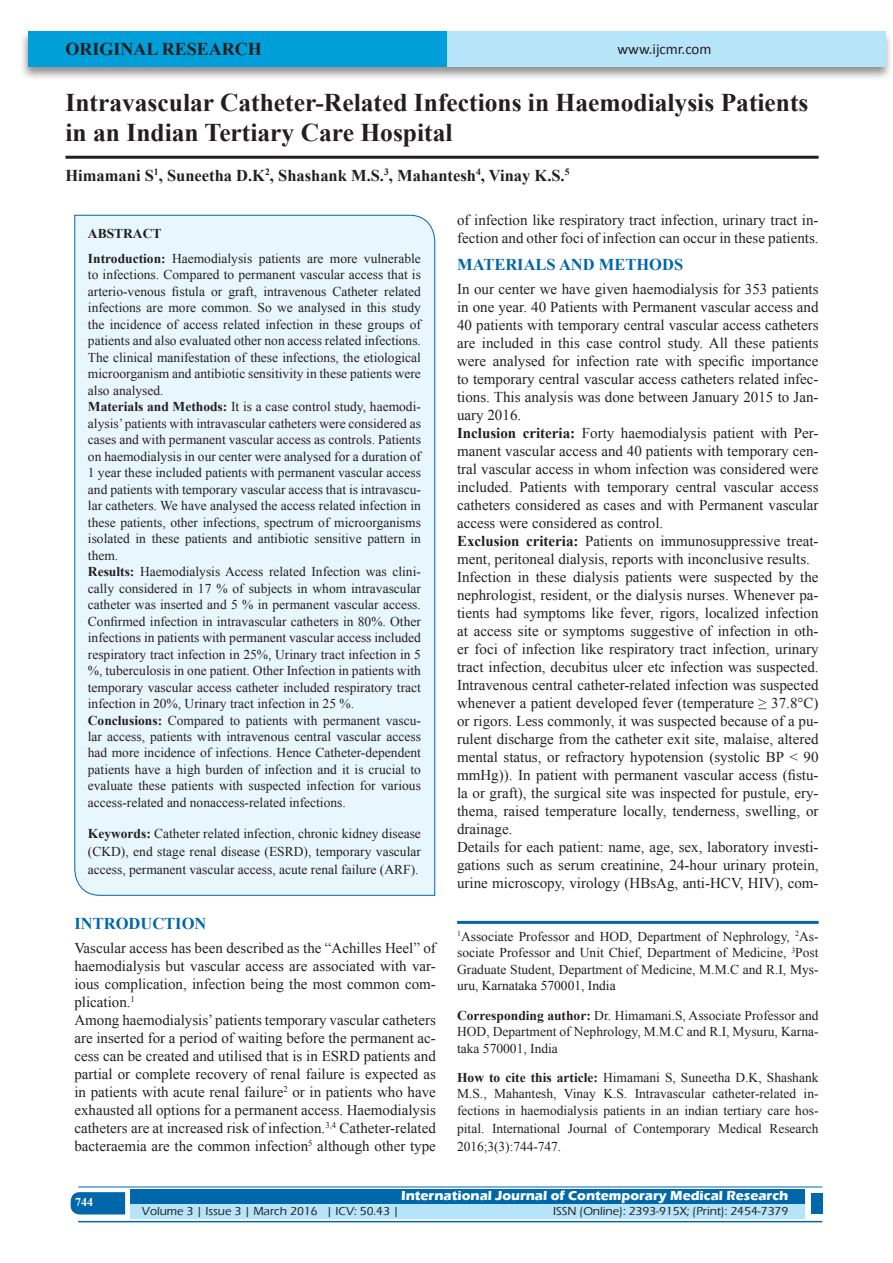
<style>
.page{position:relative;width:893px;height:1263px;background:#fff}
.page>*{position:absolute;margin:0;border:0;box-sizing:border-box;transform-origin:0 0}
.A_Title_New{font:700 25.5px/30px "Times New Roman";color:#231f20}
.AT_new{font:700 18px "Times New Roman";color:#231f20}
.AU-New{font:700 16.5px "Times New Roman";color:#231f20}
.t1{font:700 16.5px "Times New Roman";color:#0067aa}
.TX_New{font:15px/18px "Times New Roman";color:#231f20;text-align:justify}
.t2{font:15px "Calibri";color:#231f20}
.Affi_New{font:13.5px/16.5px "Times New Roman";color:#231f20}
.HTC_new{font:13.5px/16.5px "Times New Roman";letter-spacing:-.005em;color:#231f20;text-align:justify}
.Corresponding{font:13.5px/16.5px "Times New Roman";color:#231f20;text-align:justify}
.t3{font:700 13.5px "Eras ITC";color:#fff}
.t4{font:500 12px "Eras ITC";color:#231f20}
.t5{font:700 12px "Times New Roman";color:#fff}
.s1{font-weight:700}
.s2{color:#1a1a1a}
</style>
<div class="page">
<div style="left:19px;top:29px;width:874px;height:52px;background:#231f20;opacity:.5"></div>
<div style="left:28px;top:31px;width:857px;height:35px;background:#b6e4f9"></div>
<div style="left:28px;top:31px;width:418px;height:35px;background:#009fda"></div>
<svg style="left:71px;top:1192px;width:54px;height:22px"></svg>
<div style="left:130px;top:1189px;width:674px;height:15px;background:#0067aa"></div>
<div style="left:130px;top:1204px;width:674px;height:15px;background:#b6e4f9"></div>
<hr style="left:78px;top:1186px;width:744px;height:1px;background:#0067aa">
<hr style="left:78px;top:1221px;width:744px;height:1px;background:#0067aa">
<div style="left:811px;top:1193px;width:11px;height:21px;background:#0067aa"></div>
<hr style="left:65px;top:156px;width:754px;height:3px;background:#231f20">
<div style="left:74px;top:214px;width:361px;height:682px;background:#e8f6fd"></div>
<hr style="left:457px;top:921px;width:362px;height:3px;background:#0067aa">
<p class="AT_new" style="left:65px;top:36px;width:198px">ORIGINAL RESEARCH</p>
<p class="t2" style="left:617px;top:40px;width:96px">www.ijcmr.com</p>
<p class="A_Title_New" style="left:65px;top:87px;width:744px">Intravascular Catheter-Related Infections in Haemodialysis Patients in an Indian Tertiary Care Hospital</p>
<p class="AU-New" style="left:65px;top:164px;width:506px">Himamani S<sup>1</sup>, Suneetha D.K<sup>2</sup>, Shashank M.S.<sup>3</sup>, Mahantesh<sup>4</sup>, Vinay K.S.<sup>5</sup></p>
<p class="Affi_New" style="left:88px;top:220px;width:335px;line-height:25px"><span class="s1">ABSTRACT<br>Introduction:</span> Haemodialysis patients are more vulnerable</p>
<p class="Affi_New" style="left:88px;top:266px;width:335px">to infections. Compared to permanent vascular access that is arterio-venous fistula or graft, intravenous Catheter related infections are more common. So we analysed in this study the incidence of access related infection in these groups of patients and also evaluated other non access related infections.<br>The clinical manifestation of these infections, the etiological microorganism and antibiotic sensitivity in these patients were also analysed.<br><span class="s1">Materials and Methods:</span> It is a case control study, haemodi&shy;alysis’ patients with intravascular catheters were considered as cases and with permanent vascular access as controls. Patients on haemodialysis in our center were analysed for a duration of 1 year these included patients with permanent vascular access and patients with temporary vascular access that is intravascu&shy;lar catheters. We have analysed the access related infection in these patients, other infections, spectrum of microorganisms isolated in these patients and antibiotic sensitive pattern in them.<br><span class="s1">Results:</span> Haemodialysis Access related Infection was clini&shy;cally considered in 17 % of subjects in whom intravascular catheter was inserted and 5 % in permanent vascular access.<br>Confirmed infection in intravascular catheters in 80%. Other infections in patients with permanent vascular access included respiratory tract infection in 25%, Urinary tract infection in 5 %, tuberculosis in one patient. Other Infection in patients with temporary vascular access catheter included respiratory tract infection in 20%, Urinary tract infection in 25 %.<br><span class="s1">Conclusions:</span> Compared to patients with permanent vascu&shy;lar access, patients with intravenous central vascular access had more incidence of infections. Hence Catheter-dependent patients have a high burden of infection and it is crucial to evaluate these patients with suspected infection for various access-related and nonaccess-related infections.</p>
<p class="Affi_New" style="left:88px;top:824px;width:335px;line-height:18px;text-align:justify"><span class="s1">Keywords:</span> Catheter related infection, chronic kidney disease (CKD), end stage renal disease (ESRD), temporary vascular access, permanent vascular access, acute renal failure (ARF).</p>
<h1 class="t1" style="left:74px;top:912px;width:133px">INTRODUCTION</h1>
<p class="TX_New" style="left:74px;top:939px;width:363px">Vascular access has been described as the “Achilles Heel” of haemodialysis but vascular access are associated with var&shy;ious complication, infection being the most common com&shy;plication.<sup>1</sup></p>
<p class="TX_New" style="left:74px;top:1011px;width:363px">Among haemodialysis’ patients temporary vascular catheters are inserted for a period of waiting before the permanent ac&shy;cess can be created and utilised that is in ESRD patients and partial or complete recovery of renal failure is expected as in patients with acute renal failure<sup>2</sup> or in patients who have exhausted all options for a permanent access. Haemodialysis catheters are at increased risk of infection.<sup>3,4</sup> Catheter-related bacteraemia are the common infection<sup>5</sup> although other type</p>
<p class="TX_New" style="left:457px;top:211px;width:363px">of infection like respiratory tract infection, urinary tract in&shy;fection and other foci of infection can occur in these patients.</p>
<h1 class="t1" style="left:457px;top:253px;width:228px">MATERIALS AND METHODS</h1>
<p class="TX_New" style="left:457px;top:280px;width:363px">In our center we have given haemodialysis for 353 patients in one year. 40 Patients with Permanent vascular access and 40 patients with temporary central vascular access catheters are included in this case control study. All these patients were analysed for infection rate with specific importance to temporary central vascular access catheters related infec&shy;tions. This analysis was done between January 2015 to Jan&shy;uary 2016.</p>
<p class="TX_New" style="left:457px;top:424px;width:363px"><span class="s1">Inclusion criteria:</span> Forty haemodialysis patient with Per&shy;manent vascular access and 40 patients with temporary cen&shy;tral vascular access in whom infection was considered were included. Patients with temporary central vascular access catheters considered as cases and with Permanent vascular access were considered as control.</p>
<p class="TX_New" style="left:457px;top:532px;width:363px"><span class="s1">Exclusion criteria:</span> Patients on immunosuppressive treat&shy;ment, peritoneal dialysis, reports with inconclusive results.</p>
<p class="TX_New" style="left:457px;top:568px;width:363px">Infection in these dialysis patients were suspected by the nephrologist, resident, or the dialysis nurses. Whenever pa&shy;tients had symptoms like fever, rigors, localized infection at access site or symptoms suggestive of infection in oth&shy;er foci of infection like respiratory tract infection, urinary tract infection, decubitus ulcer etc infection was suspected.<br>Intravenous central catheter-related infection was suspected whenever a patient developed fever (temperature ≥ 37.8°C) or rigors. Less commonly, it was suspected because of a pu&shy;rulent discharge from the catheter exit site, malaise, altered mental status, or refractory hypotension (systolic BP &lt; 90 mmHg)). In patient with permanent vascular access (fistu&shy;la or graft), the surgical site was inspected for pustule, ery&shy;thema, raised temperature locally, tenderness, swelling, or drainage.</p>
<p class="TX_New" style="left:457px;top:838px;width:363px">Details for each patient: name, age, sex, laboratory investi&shy;gations such as serum creatinine, 24-hour urinary protein, urine microscopy, virology (HBsAg, anti-HCV, HIV), com-</p>
<p class="Affi_New" style="left:457px;top:928px;width:363px;text-align:justify"><sup>1</sup>Associate Professor and HOD, Department of Nephrology, <sup>2</sup>As&shy;sociate Professor and Unit Chief, Department of Medicine, <sup>3</sup>Post Graduate Student, Department of Medicine, M.M.C and R.I, <span class="s2">Mys&shy;uru, Karnataka 570001, India</span></p>
<p class="Corresponding" style="left:457px;top:1007px;width:363px"><span class="s1">Corresponding author:</span> Dr. Himamani.S, Associate Professor and HOD, Department of Nephrology, M.M.C and R.I, Mysuru, Karna&shy;taka 570001, India</p>
<p class="HTC_new" style="left:457px;top:1069px;width:363px"><span class="s1">How to cite this article:</span> Himamani S, Suneetha D.K, Shashank M.S., Mahantesh, Vinay K.S. Intravascular catheter-related in&shy;fections in haemodialysis patients in an indian tertiary care hos-</p>
<p class="HTC_new" style="left:457px;top:1119px;width:363px;line-height:18px">pital. International Journal of Contemporary Medical Research<br>2016;3(3):744-747.</p>
<h4 class="t5" style="left:75px;top:1194px;width:19px">744</h4>
<p class="t3" style="left:401px;top:1188px;width:389px">International Journal of Contemporary Medical Research</p>
<p class="t4" style="left:142px;top:1204px;width:259px">Volume 3 | Issue 3 | March 2016 | ICV: 50.43 |</p>
<p class="t4" style="left:553px;top:1204px;width:237px">ISSN (Online): 2393-915X; (Print): 2454-7379</p>
</div>
